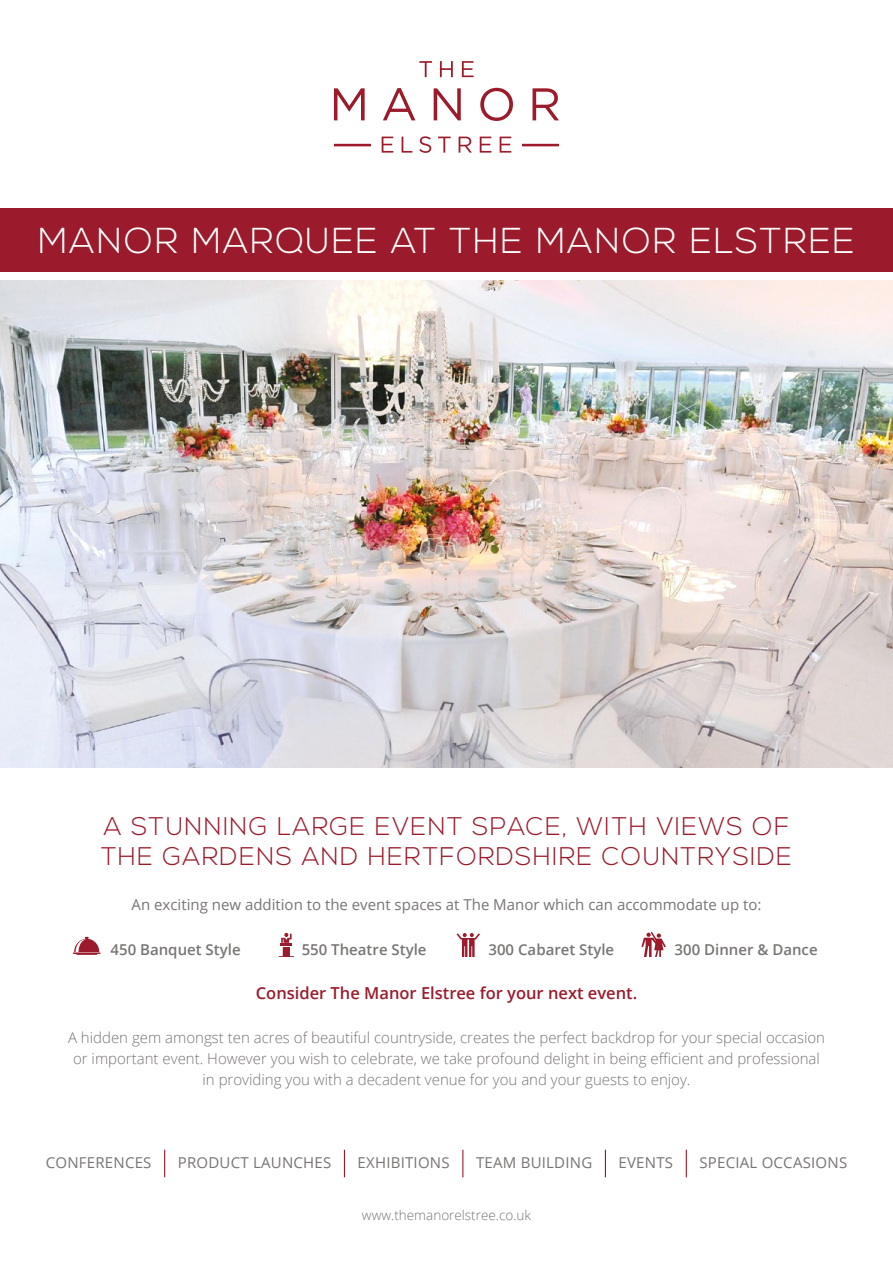
<style>
.page{position:relative;width:893px;height:1263px;background:#fff}
.page>*{position:absolute;margin:0;border:0;box-sizing:border-box;transform-origin:0 0}
.t1{font:300 36px "Nexa";letter-spacing:.05em;color:#fff}
.t2{font:300 25.5px/30px "Nexa";letter-spacing:.05em;color:#9b1b2c}
.t3{font:600 16.5px "Open Sans";color:#9b1b2c}
.t4{font:300 15px/21px "Open Sans";color:#787573;text-align:center}
.t5{font:15px "Open Sans";letter-spacing:.015em;color:#787573}
.t6{font:600 15px "Open Sans";color:#787573}
.t7{font:300 13.5px "Open Sans";color:#787573}
</style>
<div class="page">
<img style="left:0;top:281px;width:893px;height:486px">
<div style="left:0;top:208px;width:893px;height:64px;background:#9b1b2c"></div>
<svg style="left:164px;top:1150px;width:1px;height:27px"></svg>
<svg style="left:344px;top:1150px;width:1px;height:27px"></svg>
<svg style="left:462px;top:1150px;width:1px;height:27px"></svg>
<svg style="left:605px;top:1150px;width:1px;height:27px"></svg>
<svg style="left:686px;top:1150px;width:1px;height:27px"></svg>
<svg style="left:382px;top:136px;width:129px;height:17px"></svg>
<svg style="left:334px;top:88px;width:225px;height:33px"></svg>
<svg style="left:419px;top:61px;width:55px;height:16px"></svg>
<hr style="left:522px;top:144px;width:37px;height:2px;background:#9b1b2b">
<hr style="left:334px;top:144px;width:37px;height:2px;background:#9b1b2b">
<svg style="left:73px;top:937px;width:28px;height:18px"></svg>
<svg style="left:279px;top:933px;width:15px;height:24px"></svg>
<svg style="left:457px;top:933px;width:23px;height:24px"></svg>
<svg style="left:641px;top:932px;width:25px;height:25px"></svg>
<h1 class="t1" style="left:38px;top:220px;width:818px">MANOR MARQUEE AT THE MANOR ELSTREE</h1>
<h2 class="t2" style="left:101px;top:812px;width:692px">A STUNNING LARGE EVENT SPACE, WITH VIEWS OF<br>THE GARDENS AND HERTFORDSHIRE COUNTRYSIDE</h2>
<p class="t5" style="left:132px;top:894px;width:631px">An exciting new addition to the event spaces at The Manor which can accommodate up to:</p>
<p class="t6" style="left:111px;top:939px;width:132px">450 Banquet Style</p>
<p class="t6" style="left:302px;top:939px;width:126px">550 Theatre Style</p>
<p class="t6" style="left:488px;top:939px;width:127px">300 Cabaret Style</p>
<p class="t6" style="left:674px;top:939px;width:145px">300 Dinner &amp; Dance</p>
<p class="t3" style="left:256px;top:982px;width:383px">Consider The Manor Elstree for your next event.</p>
<p class="t4" style="left:68px;top:1027px;width:758px">A hidden gem amongst ten acres of beautiful countryside, creates the perfect backdrop for your special occasion or important event. However you wish to celebrate, we take profound delight in being efficient and professional in providing you with a decadent venue for you and your guests to enjoy.</p>
<p class="t5" style="left:46px;top:1152px;width:107px">CONFERENCES</p>
<p class="t5" style="left:178px;top:1152px;width:155px">PRODUCT LAUNCHES</p>
<p class="t5" style="left:358px;top:1152px;width:94px">EXHIBITIONS</p>
<p class="t5" style="left:476px;top:1152px;width:118px">TEAM BUILDING</p>
<p class="t5" style="left:619px;top:1152px;width:56px">EVENTS</p>
<p class="t5" style="left:699px;top:1152px;width:149px">SPECIAL OCCASIONS</p>
<p class="t7" style="left:362px;top:1206px;width:171px">www.themanorelstree.co.uk</p>
</div>
